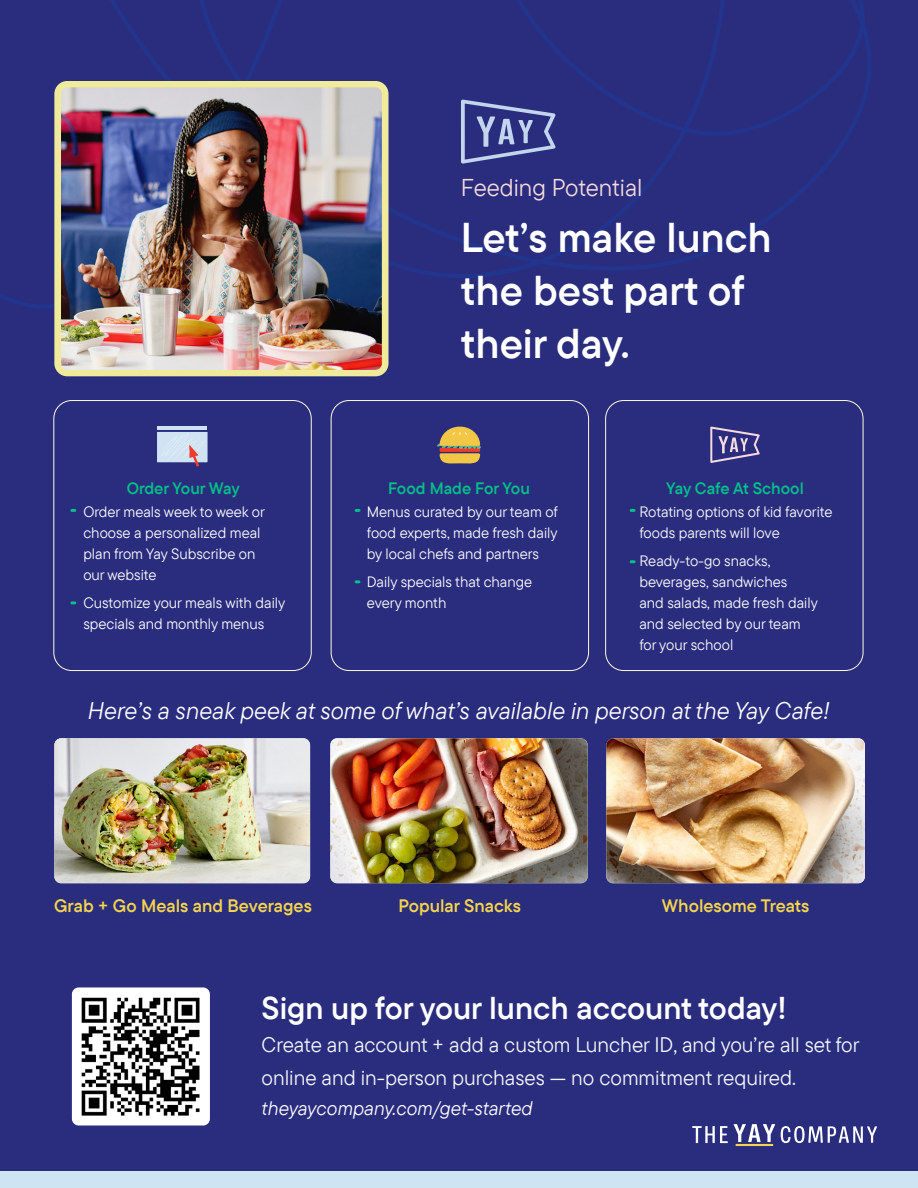
<style>
.page{position:relative;width:918px;height:1188px;background:#2a2d7d}
.page>*{position:absolute;margin:0;border:0;box-sizing:border-box;transform-origin:0 0}
.t1{font:41.55px/52.9px "TT Commons Pro Db";color:#fff}
.t2{font:31.5px "TT Commons Pro Db";color:#fff}
.t3{font:24.3px "TT Commons Pro";color:#f6dadf}
.t4{font:italic 24px "TT Commons Pro";color:#fff}
.t5{font:21px/32.8px "TT Commons Pro";color:#f4f9fb}
.t6{font:italic 19.5px "TT Commons Pro";color:#fff}
.t7{font:18px "TT Commons Pro Db";color:#f6d44d}
.t8{font:16.5px "TT Commons Pro Db";color:#00c08b}
.t9{font:15px/21px "TT Commons Pro";color:#fff}
</style>
<div class="page">
<div style="left:53px;top:400px;width:259px;height:271px;border:1px solid #fbfae3;border-radius:18px"></div>
<div style="left:331px;top:400px;width:258px;height:271px;border:1px solid #fbfae3;border-radius:18px"></div>
<div style="left:605px;top:400px;width:258px;height:271px;border:1px solid #fbfae3;border-radius:18px"></div>
<div style="left:0;top:1172px;width:918px;height:16px;background:#cee4f3"></div>
<svg style="left:0;top:0;width:871px;height:309px"></svg>
<svg style="left:461px;top:100px;width:95px;height:64px"></svg>
<div style="left:54px;top:81px;width:335px;height:295px;background:#f0ea9b;border-radius:13px"></div>
<img style="left:72px;top:987px;width:138px;height:139px">
<img style="left:61px;top:87px;width:321px;height:283px">
<img style="left:54px;top:738px;width:256px;height:145px">
<img style="left:606px;top:738px;width:259px;height:145px">
<img style="left:330px;top:738px;width:258px;height:145px">
<hr style="left:157px;top:427px;width:50px;height:3px;background:#cfe3f2">
<svg style="left:157px;top:432px;width:50px;height:35px;background:#bdc4d9"></svg>
<svg style="left:692px;top:1126px;width:36px;height:17px"></svg>
<svg style="left:781px;top:1126px;width:96px;height:17px"></svg>
<svg style="left:734px;top:1124px;width:41px;height:18px"></svg>
<hr style="left:736px;top:1144px;width:37px;height:2px;background:#f6d44d">
<svg style="left:710px;top:427px;width:50px;height:36px"></svg>
<svg style="left:437px;top:427px;width:44px;height:37px"></svg>
<p class="t3" style="left:461px;top:170px;width:183px">Feeding Potential</p>
<p class="t1" style="left:461px;top:211px;width:312px">Let’s make lunch the best part of their day.</p>
<p class="t8" style="left:127px;top:476px;width:115px">Order Your Way</p>
<p class="t8" style="left:388px;top:476px;width:143px">Food Made For You</p>
<p class="t8" style="left:666px;top:476px;width:139px">Yay Cafe At School</p>
<p class="t9" style="left:83px;top:502px;width:183px">Order meals week to week or choose a personalized meal plan from Yay Subscribe on our website</p>
<p class="t9" style="left:83px;top:592px;width:203px">Customize your meals with daily specials and monthly menus</p>
<p class="t9" style="left:367px;top:502px;width:193px;text-align:justify">Menus curated by our team of food experts, made fresh daily by local chefs and partners</p>
<p class="t9" style="left:367px;top:571px;width:167px">Daily specials that change every month</p>
<p class="t9" style="left:639px;top:502px;width:195px">Rotating options of kid favorite foods parents will love</p>
<p class="t9" style="left:639px;top:550px;width:180px">Ready-to-go snacks, beverages, sandwiches<br>and salads, made fresh daily and selected by our team for your school</p>
<p class="t4" style="left:88px;top:694px;width:744px">Here’s a sneak peek at some of what’s available in person at the Yay Cafe!</p>
<p class="t7" style="left:54px;top:892px;width:259px">Grab + Go Meals and Beverages</p>
<p class="t7" style="left:398px;top:892px;width:124px">Popular Snacks</p>
<p class="t7" style="left:662px;top:892px;width:149px">Wholesome Treats</p>
<p class="t2" style="left:262px;top:985px;width:527px">Sign up for your lunch account today!</p>
<p class="t5" style="left:262px;top:1028px;width:600px">Create an account + add a custom Luncher ID, and you’re all set for online and in-person purchases — no commitment required.</p>
<p class="t6" style="left:262px;top:1094px;width:273px">theyaycompany.com/get-started</p>
</div>
